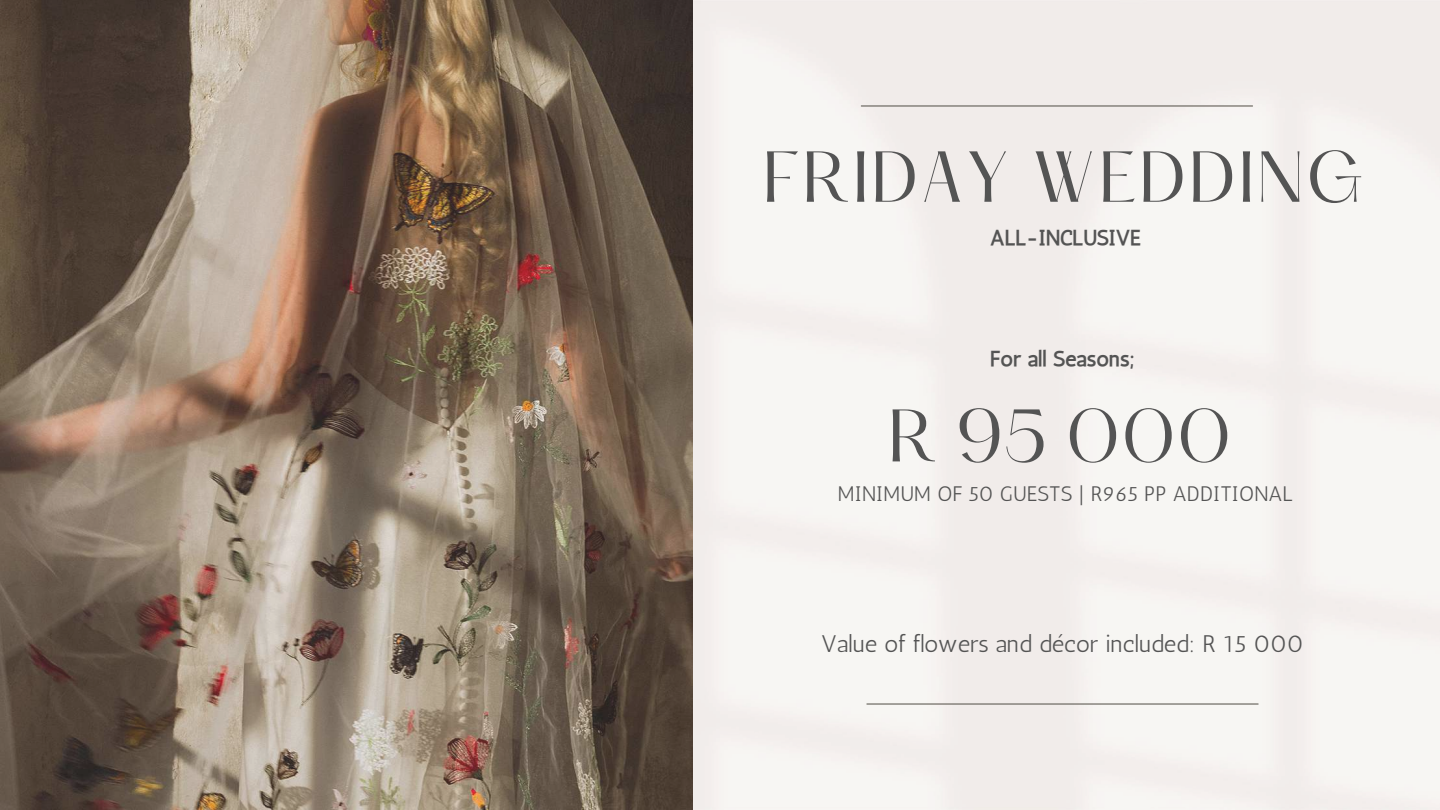
<style>
.page{position:relative;width:1440px;height:810px;background:#fff}
.page>*{position:absolute;margin:0;border:0;box-sizing:border-box;transform-origin:0 0}
.t1{font:65px "Hatton";color:#545454}
.t2{font:63px "Hatton";letter-spacing:.04em;color:#545454}
.t3{font:24px "Antic";color:#545454}
.t4{font:21px "Antic";color:#545454}
.t5{font:21px "CA Generated";letter-spacing:.01em;color:#545454}
</style>
<div class="page">
<div style="left:567px;top:1px;width:873px;height:809px;background:#f6f3f1"></div>
<hr style="left:861px;top:106px;width:392px;height:1px;background:#504c44">
<hr style="left:867px;top:704px;width:391px;height:1px;background:#504c44">
<img style="left:0;top:0;width:693px;height:809px">
<h2 class="t2" style="left:763px;top:148px;width:601px">FRIDAY WEDDING</h2>
<p class="t5" style="left:991px;top:226px;width:152px">ALL-INCLUSIVE</p>
<p class="t5" style="left:990px;top:346px;width:146px">For all Seasons;</p>
<h1 class="t1" style="left:888px;top:406px;width:345px">R 95 000</h1>
<p class="t4" style="left:838px;top:481px;width:457px">MINIMUM OF 50 GUESTS | R965 PP ADDITIONAL</p>
<p class="t3" style="left:821px;top:630px;width:484px">Value of flowers and décor included: R 15 000</p>
</div>
